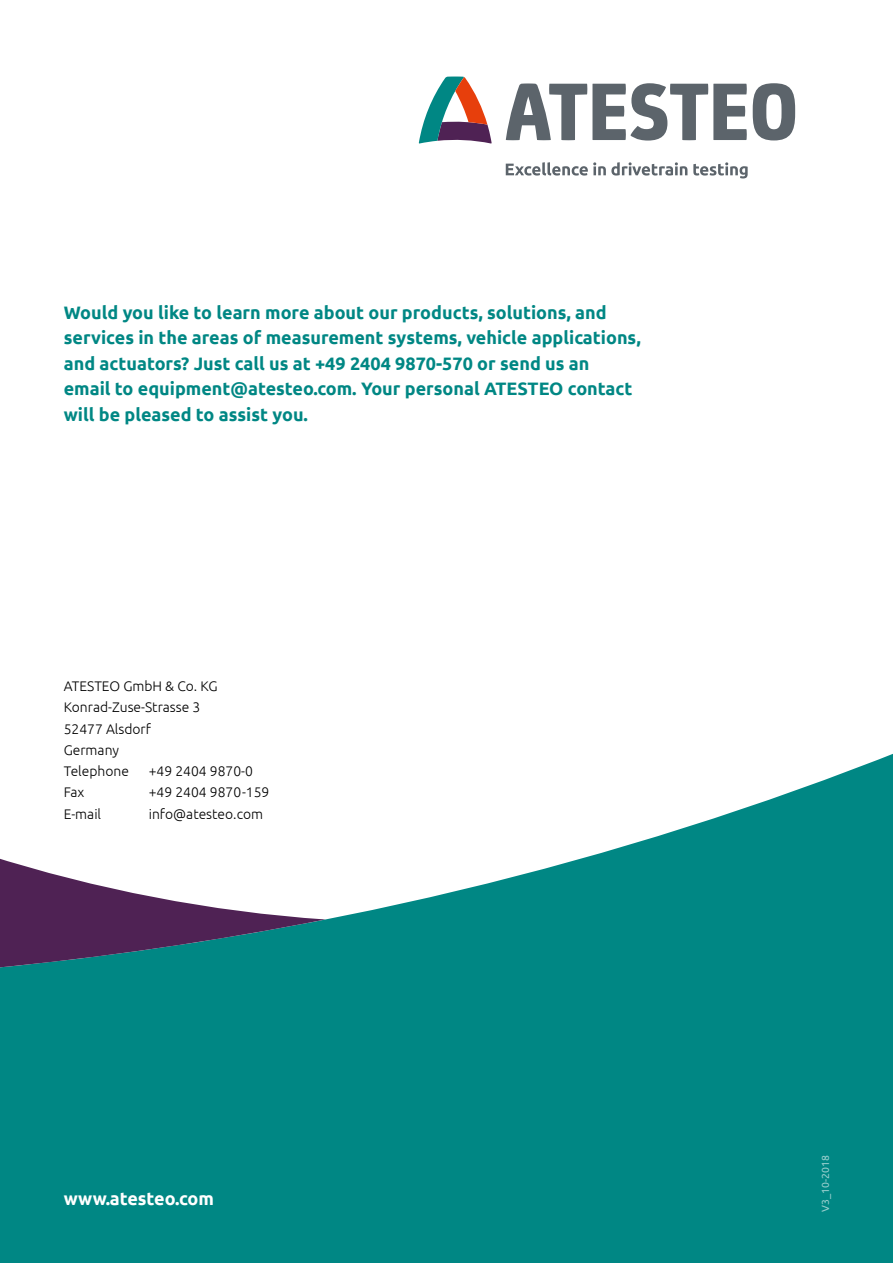
<style>
.page{position:relative;width:893px;height:1263px;background:#fff}
.page>*{position:absolute;margin:0;border:0;box-sizing:border-box;transform-origin:0 0}
.t1{font:700 18px/25.5px "Ubuntu";color:#008784}
.t2{font:700 18px "Ubuntu";color:#fff}
.t3{font:300 13.8px/21.3px "Ubuntu";color:#000}
.t4{font:10.5px "Ubuntu";color:#fff}
</style>
<div class="page">
<svg style="left:325px;top:753px;width:568px;height:510px;fill:#008784"></svg>
<svg style="left:0;top:858px;width:325px;height:405px;background:#218589"></svg>
<svg style="left:753px;top:83px;width:42px;height:57px"></svg>
<svg style="left:506px;top:83px;width:241px;height:58px"></svg>
<svg style="left:419px;top:77px;width:73px;height:67px"></svg>
<svg style="left:506px;top:162px;width:242px;height:16px"></svg>
<p class="t1" style="left:64px;top:299px;width:578px">Would you like to learn more about our products, solutions, and services in the areas of measurement systems, vehicle applications, and actuators? Just call us at +49 2404 9870-570 or send us an<br>email to equipment@atesteo.com. Your personal ATESTEO contact will be pleased to assist you.</p>
<p class="t3" style="left:64px;top:675px;width:155px">ATESTEO GmbH &amp; Co. KG<br>Konrad-Zuse-Strasse 3<br>52477 Alsdorf<br>Germany<br>Telephone</p>
<p class="t3" style="left:149px;top:760px;width:106px">+49 2404 9870-0</p>
<p class="t3" style="left:64px;top:781px;width:22px">Fax</p>
<p class="t3" style="left:149px;top:781px;width:122px">+49 2404 9870-159</p>
<p class="t3" style="left:64px;top:803px;width:39px">E-mail</p>
<p class="t3" style="left:149px;top:803px;width:116px">info@atesteo.com</p>
<p class="t2" style="left:64px;top:1187px;width:152px">www.atesteo.com</p>
<p class="t4" style="left:819px;top:1212px;width:58px;rotate:-90deg">V3_10-2018</p>
</div>
